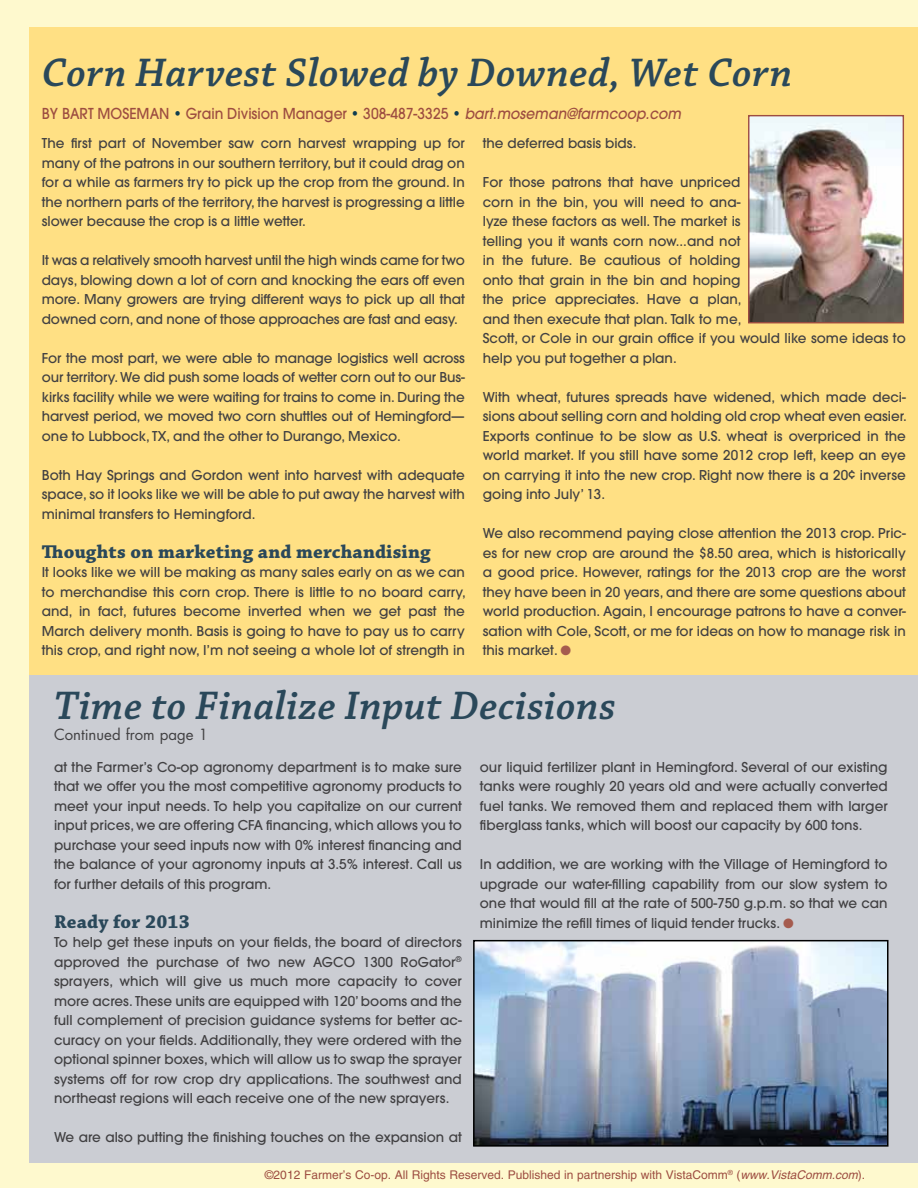
<style>
.page{position:relative;width:918px;height:1188px;background:#fef9ce}
.page>*{position:absolute;margin:0;border:0;box-sizing:border-box;transform-origin:0 0}
.t1{font:italic 600 42px "Chaparral Pro";letter-spacing:.01em;color:#2a485a}
.t2{font:700 19.5px "Chaparral Pro";letter-spacing:.01em;color:#2a485a}
.t3{font:500 15px "Avant Garde";color:#9d4d41;scale:.93 1}
.t4{font:15px "Futura";color:#414042}
.t5{font:500 13.5px/19.5px "Avant Garde";color:#414042;text-align:justify}
.t6{font:12px "Helvetica";color:#9d4d41}
.s1{color:#0f3d4f}
.s2{font-style:italic}
.s3{color:#a55b4e}
</style>
<div class="page">
<div style="left:30px;top:27px;width:888px;height:1135px;background:#ffe084"></div>
<div style="left:30px;top:675px;width:888px;height:487px;background:#cbcdd3"></div>
<img style="left:750px;top:117px;width:152px;height:204px">
<div style="left:748px;top:115px;width:156px;height:208px;border:1px solid #9d4d41"></div>
<img style="left:476px;top:943px;width:410px;height:201px">
<div style="left:473px;top:940px;width:416px;height:207px;border:2px solid #000"></div>
<h1 class="t1" style="left:42px;top:49px;width:752px">Corn Harvest Slowed by Downed, Wet Corn</h1>
<p class="t3" style="left:42px;top:104px;width:40px">By Bart</p>
<p class="t3" style="left:98px;top:104px;width:12px">mos</p>
<p class="t3" style="left:129px;top:104px;width:20px">eman</p>
<p class="t3" style="left:173px;top:104px;width:547px"><span class="s1">•</span> Grain Division Manager <span class="s1">•</span> 308-487-3325 <span class="s1">•</span> <span class="s2">bart.moseman@farmcoop.com</span></p>
<p class="t5" style="left:42px;top:134px;width:425px">The first part of November saw corn harvest wrapping up for many of the patrons in our southern territory, but it could drag on for a while as farmers try to pick up the crop from the ground. In the northern parts of the territory, the harvest is progressing a little slower because the crop is a little wetter.</p>
<p class="t5" style="left:42px;top:251px;width:424px">It was a relatively smooth harvest until the high winds came for two days, blowing down a lot of corn and knocking the ears off even more. Many growers are trying different ways to pick up all that downed corn, and none of those approaches are fast and easy.</p>
<p class="t5" style="left:42px;top:348px;width:425px">For the most part, we were able to manage logistics well across our territory. We did push some loads of wetter corn out to our Bus&shy;kirks facility while we were waiting for trains to come in. During the harvest period, we moved two corn shuttles out of Hemingford— one to Lubbock, TX, and the other to Durango, Mexico.</p>
<p class="t5" style="left:42px;top:465px;width:424px">Both Hay Springs and Gordon went into harvest with adequate space, so it looks like we will be able to put away the harvest with minimal transfers to Hemingford.</p>
<h2 class="t2" style="left:42px;top:540px;width:390px">Thoughts on marketing and merchandising</h2>
<p class="t5" style="left:42px;top:563px;width:425px">It looks like we will be making as many sales early on as we can to merchandise this corn crop. There is little to no board carry, and, in fact, futures become inverted when we get past the March delivery month. Basis is going to have to pay us to carry this crop, and right now, I’m not seeing a whole lot of strength in</p>
<p class="t5" style="left:483px;top:134px;width:155px">the deferred basis bids.</p>
<p class="t5" style="left:483px;top:173px;width:424px;text-align:left">For those patrons that have unpriced<br>corn in the bin, you will need to ana-<br>lyze these factors as well. The market is<br>telling you it wants corn now...and not<br>in the future. Be cautious of holding<br>onto that grain in the bin and hoping<br>the price appreciates. Have a plan,<br>and then execute that plan. Talk to me,<br>Scott, or Cole in our grain office if you would like some ideas to help you put together a plan.</p>
<p class="t5" style="left:483px;top:387px;width:425px">With wheat, futures spreads have widened, which made deci&shy;sions about selling corn and holding old crop wheat even easier.<br>Exports continue to be slow as U.S. wheat is overpriced in the world market. If you still have some 2012 crop left, keep an eye on carrying it into the new crop. Right now there is a 20¢ inverse going into July’ 13.</p>
<p class="t5" style="left:483px;top:524px;width:425px">We also recommend paying close attention the 2013 crop. Pric&shy;es for new crop are around the $8.50 area, which is historically a good price. However, ratings for the 2013 crop are the worst they have been in 20 years, and there are some questions about world production. Again, I encourage patrons to have a conver&shy;sation with Cole, Scott, or me for ideas on how to manage risk in this market. <span class="s3">●</span></p>
<h1 class="t1" style="left:54px;top:682px;width:563px">Time to Finalize Input Decisions</h1>
<p class="t4" style="left:54px;top:725px;width:156px">Continued from page 1</p>
<p class="t5" style="left:54px;top:757px;width:409px">at the Farmer’s Co-op agronomy department is to make sure that we offer you the most competitive agronomy products to meet your input needs. To help you capitalize on our current input prices, we are offering CFA financing, which allows you to purchase your seed inputs now with 0% interest financing and the balance of your agronomy inputs at 3.5% interest. Call us for further details of this program.</p>
<h2 class="t2" style="left:54px;top:910px;width:137px">Ready for 2013</h2>
<p class="t5" style="left:54px;top:933px;width:409px">To help get these inputs on your fields, the board of directors approved the purchase of two new AGCO 1300 RoGator<sup>® </sup>sprayers, which will give us much more capacity to cover more acres. These units are equipped with 120’ booms and the full complement of precision guidance systems for better ac&shy;curacy on your fields. Additionally, they were ordered with the optional spinner boxes, which will allow us to swap the sprayer systems off for row crop dry applications. The southwest and northeast regions will each receive one of the new sprayers.</p>
<p class="t5" style="left:54px;top:1128px;width:409px">We are also putting the finishing touches on the expansion at</p>
<p class="t5" style="left:480px;top:757px;width:409px">our liquid fertilizer plant in Hemingford. Several of our existing tanks were roughly 20 years old and were actually converted fuel tanks. We removed them and replaced them with larger fiberglass tanks, which will boost our capacity by 600 tons.</p>
<p class="t5" style="left:480px;top:855px;width:409px">In addition, we are working with the Village of Hemingford to upgrade our water-filling capability from our slow system to one that would fill at the rate of 500-750 g.p.m. so that we can minimize the refill times of liquid tender trucks. <span class="s3">●</span></p>
<p class="t6" style="left:265px;top:1168px;width:602px">©2012 Farmer’s Co-op. All Rights Reserved. Published in partnership with VistaComm<sup>®</sup> (<span class="s2">www.VistaComm.com</span>).</p>
</div>
